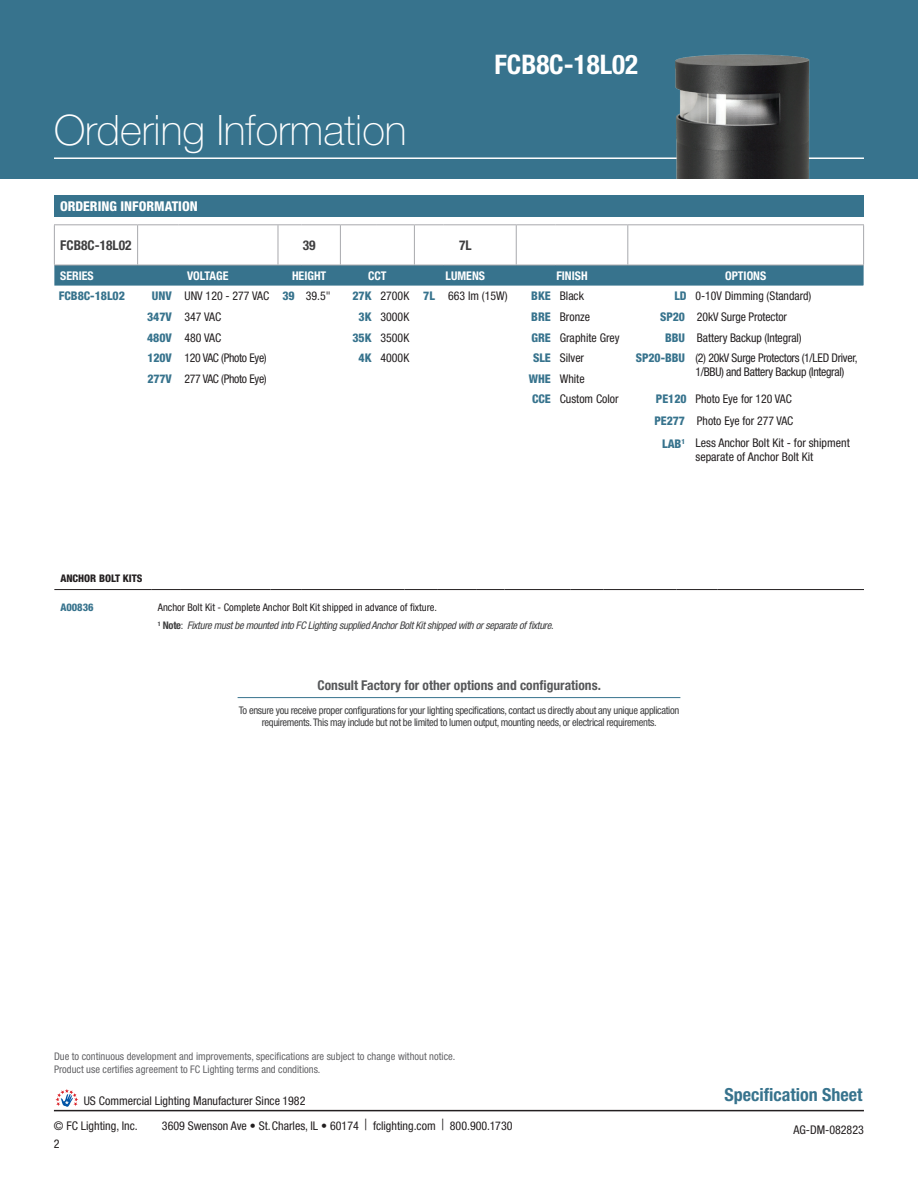
<style>
.page{position:relative;width:918px;height:1188px;background:#fff}
.page>*{position:absolute;margin:0;border:0;box-sizing:border-box;transform-origin:0 0}
.t1{font:100 42px "Helvetica Neue LT Std";color:#fff}
.t2{font:700 condensed 27px "Helvetica Neue LT Std";color:#fff}
.t3{font:700 condensed 18px "Helvetica Neue LT Std";color:#37738d}
.t4{font:700 condensed 13.5px "Helvetica Neue LT Std";color:#57585a}
.t5{font:800 condensed 13.5px "Helvetica Neue LT Std";color:#fff}
.t6{font:700 condensed 13.5px "Helvetica Neue LT Std";color:#3e3e3f}
.t7{font:condensed 12px/24.5px "Helvetica Neue LT Std";color:#231f20}
.t8{font:condensed 12px/13.5px "Helvetica Neue LT Std";letter-spacing:-.025em;color:#231f20}
.t9{font:800 condensed 12px "Helvetica Neue LT Std";color:#37738d}
.t10{font:700 condensed 12px "Helvetica Neue LT Std";color:#fff}
.t11{font:condensed 10.5px/12.6px "Helvetica Neue LT Std";letter-spacing:-.03em;color:#3e3e3f;text-align:center}
.t12{font:condensed 10.5px/12.6px "Helvetica Neue LT Std";color:#636366}
.t13{font:italic condensed 10.5px "Helvetica Neue LT Std";letter-spacing:-.025em;color:#3e3e3f}
.t14{font:condensed 10.5px "Helvetica Neue LT Std";color:#231f20}
.t15{font:800 condensed 10.5px "Helvetica Neue LT Std";color:#231f20}
.t16{font:800 condensed 10.5px "Helvetica Neue LT Std";color:#37738d}
.s1{font-weight:700;font-style:normal}
.s2{font-style:normal}
.s3{font-size:15.6px}
</style>
<div class="page">
<svg style="left:55px;top:1089px;width:23px;height:18px"></svg>
<hr style="left:54px;top:1110px;width:810px;height:1px;background:#231f20">
<hr style="left:54px;top:224px;width:84px;height:1px;background:#a8a9ad">
<hr style="left:138px;top:224px;width:41px;height:1px;background:#a8a9ad">
<hr style="left:179px;top:224px;width:99px;height:1px;background:#a8a9ad">
<svg style="left:278px;top:224px;width:23px;height:1px"></svg>
<hr style="left:301px;top:224px;width:39px;height:1px;background:#a8a9ad">
<hr style="left:340px;top:224px;width:36px;height:1px;background:#a8a9ad">
<hr style="left:376px;top:224px;width:38px;height:1px;background:#a8a9ad">
<hr style="left:414px;top:224px;width:30px;height:1px;background:#a8a9ad">
<hr style="left:444px;top:224px;width:72px;height:1px;background:#a8a9ad">
<hr style="left:516px;top:224px;width:39px;height:1px;background:#a8a9ad">
<hr style="left:555px;top:224px;width:73px;height:1px;background:#a8a9ad">
<hr style="left:628px;top:224px;width:63px;height:1px;background:#a8a9ad">
<hr style="left:691px;top:224px;width:173px;height:1px;background:#a8a9ad">
<div style="left:54px;top:265px;width:810px;height:21px;background:#37738d"></div>
<hr style="left:301px;top:265px;width:39px;height:1px;background:#a8a9ad">
<hr style="left:340px;top:265px;width:36px;height:1px;background:#a8a9ad">
<hr style="left:376px;top:265px;width:38px;height:1px;background:#a8a9ad">
<hr style="left:414px;top:265px;width:30px;height:1px;background:#a8a9ad">
<hr style="left:444px;top:265px;width:72px;height:1px;background:#a8a9ad">
<hr style="left:516px;top:265px;width:39px;height:1px;background:#a8a9ad">
<hr style="left:555px;top:265px;width:73px;height:1px;background:#a8a9ad">
<hr style="left:628px;top:265px;width:63px;height:1px;background:#a8a9ad">
<hr style="left:691px;top:265px;width:173px;height:1px;background:#a8a9ad">
<hr style="left:54px;top:225px;width:1px;height:40px;background:#a8a9ad">
<hr style="left:137px;top:225px;width:1px;height:40px;background:#a8a9ad">
<hr style="left:278px;top:225px;width:1px;height:40px;background:#a8a9ad">
<hr style="left:340px;top:225px;width:1px;height:40px;background:#a8a9ad">
<hr style="left:414px;top:225px;width:1px;height:40px;background:#a8a9ad">
<hr style="left:516px;top:225px;width:1px;height:40px;background:#a8a9ad">
<hr style="left:627px;top:225px;width:1px;height:40px;background:#a8a9ad">
<hr style="left:863px;top:225px;width:1px;height:40px;background:#a8a9ad">
<div style="left:0;top:0;width:918px;height:178px;background:#37738d"></div>
<hr style="left:54px;top:157px;width:810px;height:2px;background:#fff">
<div style="left:54px;top:195px;width:810px;height:22px;background:#37738d"></div>
<img style="left:659px;top:54px;width:169px;height:124px">
<hr style="left:238px;top:697px;width:442px;height:1px;background:#37738d">
<hr style="left:54px;top:589px;width:98px;height:1px;background:#231f20">
<svg style="left:152px;top:589px;width:29px;height:1px"></svg>
<hr style="left:181px;top:589px;width:90px;height:1px;background:#231f20">
<hr style="left:271px;top:589px;width:31px;height:1px;background:#231f20">
<hr style="left:302px;top:589px;width:103px;height:1px;background:#231f20">
<hr style="left:405px;top:589px;width:33px;height:1px;background:#231f20">
<hr style="left:438px;top:589px;width:39px;height:1px;background:#231f20">
<svg style="left:477px;top:589px;width:27px;height:1px"></svg>
<hr style="left:504px;top:589px;width:67px;height:1px;background:#231f20">
<hr style="left:571px;top:589px;width:32px;height:1px;background:#231f20">
<hr style="left:603px;top:589px;width:74px;height:1px;background:#231f20">
<hr style="left:677px;top:589px;width:41px;height:1px;background:#231f20">
<hr style="left:718px;top:589px;width:146px;height:1px;background:#231f20">
<p class="t1" style="left:54px;top:107px;width:354px">Ordering Information</p>
<p class="t5" style="left:60px;top:198px;width:139px">ORDERING INFORMATION</p>
<p class="t2" style="left:494px;top:48px;width:145px">FCB8C-18L02</p>
<p class="t6" style="left:60px;top:237px;width:73px">FCB8C-18L02</p>
<p class="t6" style="left:303px;top:237px;width:14px">39</p>
<p class="t6" style="left:459px;top:237px;width:14px">7L</p>
<p class="t10" style="left:60px;top:268px;width:35px">SERIES</p>
<p class="t10" style="left:187px;top:268px;width:43px">VOLTAGE</p>
<p class="t10" style="left:292px;top:268px;width:36px">HEIGHT</p>
<p class="t10" style="left:368px;top:268px;width:20px">CCT</p>
<p class="t10" style="left:446px;top:268px;width:41px">LUMENS</p>
<p class="t10" style="left:556px;top:268px;width:33px">FINISH</p>
<p class="t10" style="left:725px;top:268px;width:43px">OPTIONS</p>
<p class="t9" style="left:59px;top:288px;width:68px">FCB8C-18L02</p>
<p class="t9" style="left:152px;top:288px;width:21px">UNV</p>
<p class="t7" style="left:185px;top:284px;width:86px">UNV 120 - 277 VAC</p>
<p class="t9" style="left:282px;top:288px;width:14px">39</p>
<p class="t7" style="left:306px;top:284px;width:26px">39.5"</p>
<p class="t9" style="left:352px;top:288px;width:21px">27K</p>
<p class="t7" style="left:381px;top:284px;width:30px">2700K</p>
<p class="t9" style="left:423px;top:288px;width:13px">7L</p>
<p class="t7" style="left:448px;top:284px;width:61px">663 lm (15W)</p>
<p class="t9" style="left:531px;top:288px;width:21px">BKE</p>
<p class="t7" style="left:560px;top:284px;width:26px">Black</p>
<p class="t9" style="left:674px;top:288px;width:14px">LD</p>
<p class="t7" style="left:695px;top:284px;width:118px">0-10V Dimming (Standard)</p>
<p class="t9" style="left:147px;top:309px;width:26px">347V</p>
<p class="t7" style="left:185px;top:304px;width:38px">347 VAC</p>
<p class="t9" style="left:359px;top:309px;width:15px">3K</p>
<p class="t7" style="left:381px;top:304px;width:30px">3000K</p>
<p class="t9" style="left:531px;top:309px;width:21px">BRE</p>
<p class="t7" style="left:560px;top:304px;width:32px">Bronze</p>
<p class="t9" style="left:660px;top:309px;width:27px">SP20</p>
<p class="t7" style="left:697px;top:304px;width:92px">20kV Surge Protector</p>
<p class="t9" style="left:147px;top:330px;width:26px">480V</p>
<p class="t7" style="left:185px;top:325px;width:38px">480 VAC</p>
<p class="t9" style="left:352px;top:330px;width:21px">35K</p>
<p class="t7" style="left:381px;top:325px;width:30px">3500K</p>
<p class="t9" style="left:531px;top:330px;width:21px">GRE</p>
<p class="t7" style="left:560px;top:325px;width:61px">Graphite Grey</p>
<p class="t9" style="left:665px;top:330px;width:22px">BBU</p>
<p class="t7" style="left:697px;top:325px;width:106px">Battery Backup (Integral)</p>
<p class="t9" style="left:147px;top:351px;width:26px">120V</p>
<p class="t8" style="left:185px;top:351px;width:84px">120 VAC (Photo Eye)</p>
<p class="t9" style="left:359px;top:351px;width:15px">4K</p>
<p class="t7" style="left:381px;top:346px;width:30px">4000K</p>
<p class="t9" style="left:533px;top:351px;width:19px">SLE</p>
<p class="t7" style="left:560px;top:346px;width:26px">Silver</p>
<p class="t9" style="left:636px;top:351px;width:51px">SP20-BBU</p>
<p class="t8" style="left:695px;top:351px;width:164px">(2) 20kV Surge Protectors (1/LED Driver,<br>1/BBU) and Battery Backup (Integral)</p>
<p class="t9" style="left:147px;top:371px;width:26px">277V</p>
<p class="t8" style="left:185px;top:372px;width:84px">277 VAC (Photo Eye)</p>
<p class="t9" style="left:529px;top:371px;width:24px">WHE</p>
<p class="t7" style="left:560px;top:366px;width:26px">White</p>
<p class="t9" style="left:532px;top:392px;width:20px">CCE</p>
<p class="t7" style="left:560px;top:387px;width:60px">Custom Color</p>
<p class="t9" style="left:656px;top:392px;width:32px">PE120</p>
<p class="t7" style="left:695px;top:387px;width:98px">Photo Eye for 120 VAC</p>
<p class="t9" style="left:654px;top:413px;width:32px">PE277</p>
<p class="t7" style="left:697px;top:409px;width:98px">Photo Eye for 277 VAC</p>
<p class="t9" style="left:662px;top:436px;width:24px">LAB<sup>1</sup></p>
<p class="t7" style="left:696px;top:435px;width:156px;line-height:14.4px">Less Anchor Bolt Kit - for shipment separate of Anchor Bolt Kit</p>
<p class="t15" style="left:60px;top:572px;width:84px">ANCHOR BOLT KITS</p>
<p class="t16" style="left:60px;top:601px;width:35px">A00836</p>
<p class="t14" style="left:158px;top:601px;width:281px">Anchor Bolt Kit - Complete Anchor Bolt Kit shipped in advance of fixture.</p>
<p class="t13" style="left:158px;top:619px;width:397px"><sup>1</sup> <span class="s1">Note</span><span class="s2">:</span> Fixture must be mounted into FC Lighting supplied Anchor Bolt Kit shipped with or separate of fixture<span class="s2">.</span></p>
<p class="t4" style="left:318px;top:677px;width:285px">Consult Factory for other options and configurations.</p>
<p class="t11" style="left:239px;top:704px;width:442px">To ensure you receive proper configurations for your lighting specifications, contact us directly about any unique application requirements. This may include but not be limited to lumen output, mounting needs, or electrical requirements.</p>
<p class="t12" style="left:54px;top:1050px;width:403px">Due to continuous development and improvements, specifications are subject to change without notice.<br>Product use certifies agreement to FC Lighting terms and conditions.</p>
<p class="t7" style="left:54px;top:1089px;width:253px;text-indent:30px">US Commercial Lighting Manufacturer Since 1982 © FC Lighting, Inc.</p>
<p class="t7" style="left:162px;top:1113px;width:352px">3609 Swenson Ave • St. Charles, IL • 60174 <span class="s3">|</span> fclighting.com <span class="s3">|</span> 800.900.1730</p>
<p class="t7" style="left:54px;top:1132px;width:7px">2</p>
<h3 class="t3" style="left:725px;top:1084px;width:139px">Specification Sheet</h3>
<p class="t7" style="left:793px;top:1118px;width:72px">AG-DM-082823</p>
</div>
